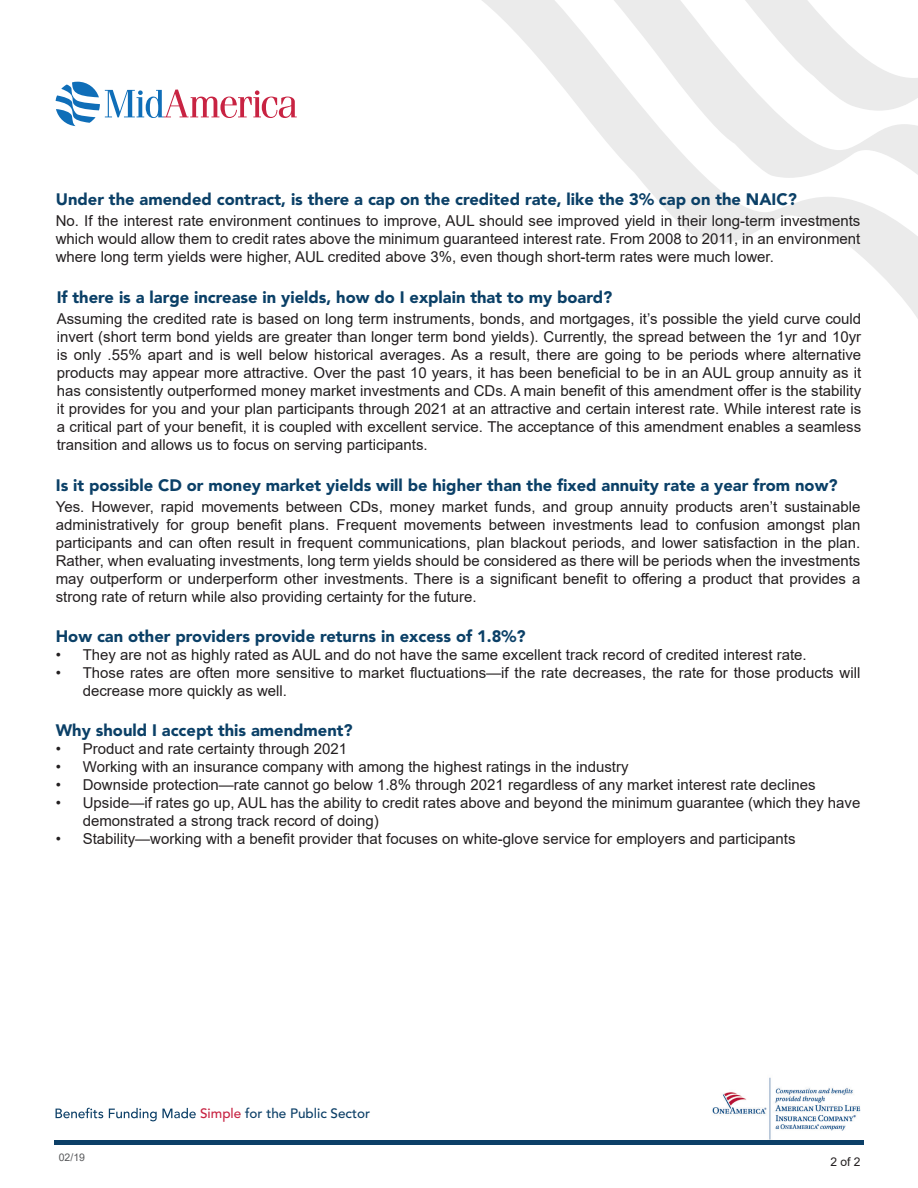
<style>
.page{position:relative;width:918px;height:1188px;background:#fff}
.page>*{position:absolute;margin:0;border:0;box-sizing:border-box;transform-origin:0 0}
.t1{font:900 16.5px "Avenir LT Std";color:#0b4067}
.t2{font:15px/18px "Arial";color:#231f20;text-align:justify}
.t3{font:500 13.5px "Avenir LT Std";color:#0c3f67}
.t4{font:12px "Arial";color:#231f20}
.t5{font:10.5px "Arial";color:#57585a}
.s1{color:#c72342}
</style>
<div class="page">
<svg style="left:56px;top:82px;width:241px;height:44px"></svg>
<svg style="left:482px;top:0;width:436px;height:319px"></svg>
<img style="left:704px;top:1077px;width:160px;height:68px">
<hr style="left:54px;top:1140px;width:810px;height:4px;background:#0c3f67">
<svg style="left:56px;top:1108px;width:47px;height:10px"></svg>
<svg style="left:109px;top:1108px;width:87px;height:13px"></svg>
<p class="t1" style="left:56px;top:189px;width:743px">Under the amended contract, is there a cap on the credited rate, like the 3% cap on the NAIC?</p>
<p class="t2" style="left:56px;top:212px;width:806px">No. If the interest rate environment continues to improve, AUL should see improved yield in their long-term investments which would allow them to credit rates above the minimum guaranteed interest rate. From 2008 to 2011, in an environment where long term yields were higher, AUL credited above 3%, even though short-term rates were much lower.</p>
<p class="t1" style="left:57px;top:288px;width:557px">If there is a large increase in yields, how do I explain that to my board?</p>
<p class="t2" style="left:57px;top:310px;width:806px">Assuming the credited rate is based on long term instruments, bonds, and mortgages, it’s possible the yield curve could invert (short term bond yields are greater than longer term bond yields). Currently, the spread between the 1yr and 10yr is only .55% apart and is well below historical averages. As a result, there are going to be periods where alternative products may appear more attractive. Over the past 10 years, it has been beneficial to be in an AUL group annuity as it has consistently outperformed money market investments and CDs. A main benefit of this amendment offer is the stability it provides for you and your plan participants through 2021 at an attractive and certain interest rate. While interest rate is a critical part of your benefit, it is coupled with excellent service. The acceptance of this amendment enables a seamless transition and allows us to focus on serving participants.</p>
<p class="t1" style="left:56px;top:475px;width:783px">Is it possible CD or money market yields will be higher than the fixed annuity rate a year from now?</p>
<p class="t2" style="left:56px;top:497px;width:806px">Yes. However, rapid movements between CDs, money market funds, and group annuity products aren’t sustainable administratively for group benefit plans. Frequent movements between investments lead to confusion amongst plan participants and can often result in frequent communications, plan blackout periods, and lower satisfaction in the plan.<br>Rather, when evaluating investments, long term yields should be considered as there will be periods when the investments may outperform or underperform other investments. There is a significant benefit to offering a product that provides a strong rate of return while also providing certainty for the future.</p>
<p class="t1" style="left:56px;top:626px;width:471px">How can other providers provide returns in excess of 1.8%?</p>
<p class="t2" style="left:56px;top:646px;width:752px">• They are not as highly rated as AUL and do not have the same excellent track record of credited interest rate.</p>
<p class="t2" style="left:83px;top:664px;width:779px;text-indent:-27px">• Those rates are often more sensitive to market fluctuations—if the rate decreases, the rate for those products will decrease more quickly as well.</p>
<p class="t1" style="left:56px;top:720px;width:298px">Why should I accept this amendment?</p>
<p class="t2" style="left:56px;top:739px;width:293px">• Product and rate certainty through 2021</p>
<p class="t2" style="left:56px;top:757px;width:574px">• Working with an insurance company with among the highest ratings in the industry</p>
<p class="t2" style="left:56px;top:775px;width:761px">• Downside protection—rate cannot go below 1.8% through 2021 regardless of any market interest rate declines</p>
<p class="t2" style="left:83px;top:793px;width:779px;text-indent:-27px">• Upside—if rates go up, AUL has the ability to credit rates above and beyond the minimum guarantee (which they have demonstrated a strong track record of doing)</p>
<p class="t2" style="left:56px;top:829px;width:741px">• Stability—working with a benefit provider that focuses on white-glove service for employers and participants</p>
<p class="t5" style="left:59px;top:1150px;width:28px">02/19</p>
<p class="t3" style="left:200px;top:1106px;width:172px"><span class="s1">Simple</span> for the Public Sector</p>
<p class="t4" style="left:830px;top:1154px;width:32px">2 of 2</p>
</div>
